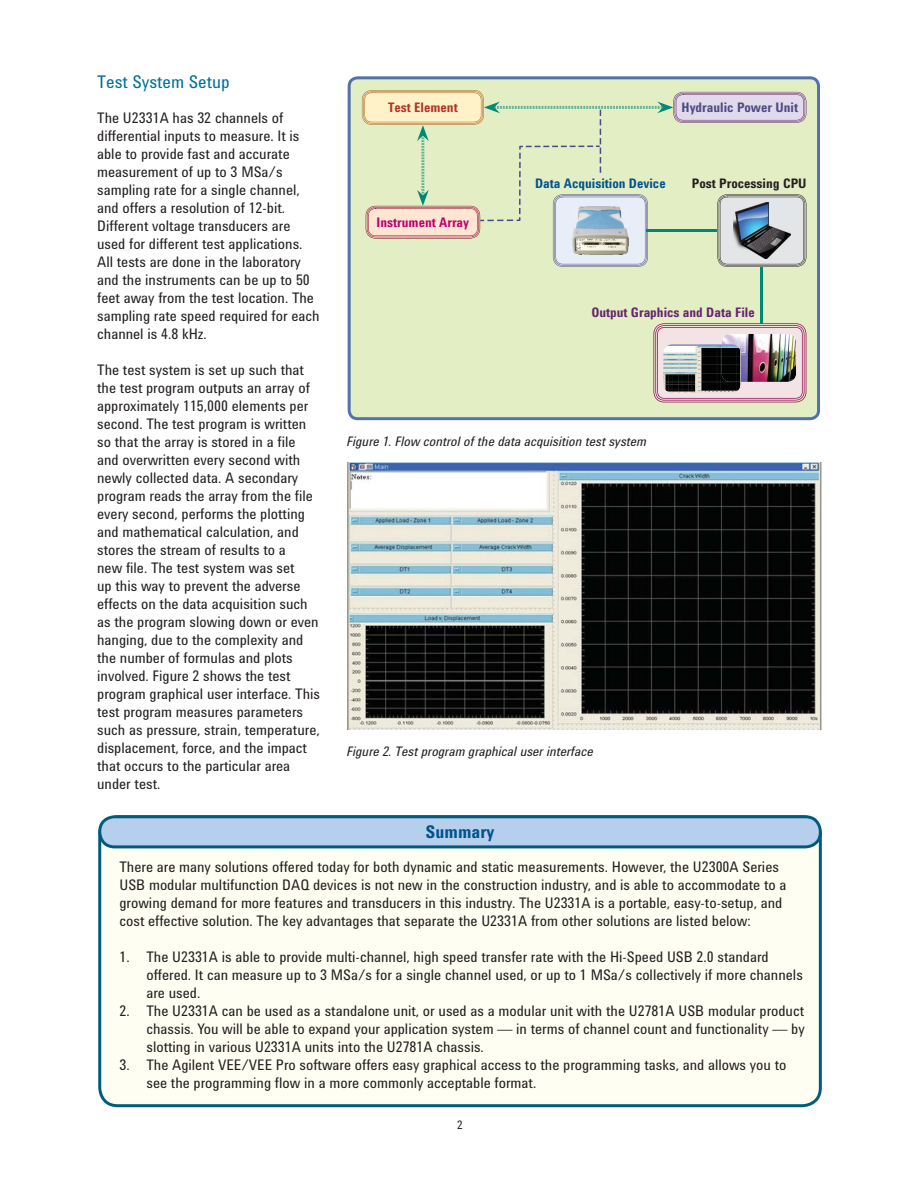
<style>
.page{position:relative;width:918px;height:1188px;background:#fff}
.page>*{position:absolute;margin:0;border:0;box-sizing:border-box;transform-origin:0 0}
.t1{font:18px "Agilent Condensed CFF";color:#00709d}
.t2{font:700 18px "Agilent Condensed CFF";color:#00538e}
.t3{font:15px/18px "Agilent Condensed CFF";color:#231f20}
.t4{font:italic 13.5px "Agilent Condensed CFF";color:#231f20}
.t5{font:700 13.5px "Agilent Condensed CFF";color:#67246d}
.t6{font:700 13.5px "Agilent Condensed CFF";color:#00538e}
.t7{font:700 13.5px "Agilent Condensed CFF";color:#4b4b84}
.t8{font:700 13.5px "Agilent Condensed CFF";color:#231f20}
.t9{font:700 13.5px "Agilent Condensed CFF";color:#be0071}
.t10{font:700 13.5px "Agilent Condensed CFF";color:#b23427}
.t11{font:12px "Agilent Condensed CFF";color:#231f20}
</style>
<div class="page">
<img style="left:348px;top:462px;width:474px;height:268px">
<div style="left:98px;top:848px;width:724px;height:259px;background:#fffef3"></div>
<svg style="left:98px;top:815px;width:724px;height:33px;background:#95bad8"></svg>
<svg style="left:348px;top:76px;width:472px;height:344px;background:#dae5c3"></svg>
<svg style="left:653px;top:323px;width:153px;height:79px;background:#e2c1cb"></svg>
<img style="left:722px;top:334px;width:74px;height:48px;border-radius:9px">
<img style="left:663px;top:344px;width:78px;height:49px;border-radius:9px">
<img style="left:722px;top:344px;width:19px;height:38px">
<hr style="left:760px;top:267px;width:3px;height:56px;background:#008873">
<svg style="left:362px;top:90px;width:444px;height:177px;background:#dae0c4"></svg>
<p class="t1" style="left:97px;top:75px;width:134px">Test System Setup</p>
<p class="t3" style="left:97px;top:111px;width:224px">The U2331A has 32 channels of differential inputs to measure. It is able to provide fast and accurate measurement of up to 3 MSa/s sampling rate for a single channel, and offers a resolution of 12-bit.<br>Different voltage transducers are used for different test applications.<br>All tests are done in the laboratory and the instruments can be up to 50 feet away from the test location. The sampling rate speed required for each channel is 4.8 kHz.</p>
<p class="t3" style="left:97px;top:363px;width:224px">The test system is set up such that the test program outputs an array of approximately 115,000 elements per second. The test program is written so that the array is stored in a file and overwritten every second with newly collected data. A secondary program reads the array from the file every second, performs the plotting and mathematical calculation, and stores the stream of results to a<br>new file. The test system was set<br>up this way to prevent the adverse effects on the data acquisition such as the program slowing down or even hanging, due to the complexity and the number of formulas and plots involved. Figure 2 shows the test program graphical user interface. This test program measures parameters such as pressure, strain, temperature, displacement, force, and the impact that occurs to the particular area under test.</p>
<p class="t10" style="left:388px;top:103px;width:71px">Test Element</p>
<p class="t7" style="left:682px;top:103px;width:118px">Hydraulic Power Unit</p>
<p class="t9" style="left:377px;top:217px;width:94px">Instrument Array</p>
<p class="t6" style="left:535px;top:179px;width:132px">Data Acquisition Device</p>
<p class="t8" style="left:692px;top:178px;width:116px">Post Processing CPU</p>
<p class="t5" style="left:591px;top:307px;width:165px">Output Graphics and Data File</p>
<p class="t4" style="left:347px;top:436px;width:301px">Figure 1. Flow control of the data acquisition test system</p>
<p class="t4" style="left:347px;top:746px;width:248px">Figure 2. Test program graphical user interface</p>
<p class="t2" style="left:426px;top:825px;width:70px">Summary</p>
<p class="t3" style="left:119px;top:859px;width:669px">There are many solutions offered today for both dynamic and static measurements. However, the U2300A Series USB modular multifunction DAQ devices is not new in the construction industry, and is able to accommodate to a growing demand for more features and transducers in this industry. The U2331A is a portable, easy-to-setup, and cost effective solution. The key advantages that separate the U2331A from other solutions are listed below:</p>
<p class="t3" style="left:146px;top:949px;width:658px;text-indent:-27px">1. The U2331A is able to provide multi-channel, high speed transfer rate with the Hi-Speed USB 2.0 standard offered. It can measure up to 3 MSa/s for a single channel used, or up to 1 MSa/s collectively if more channels are used.</p>
<p class="t3" style="left:146px;top:1003px;width:660px;text-align:justify;text-indent:-27px">2. The U2331A can be used as a standalone unit, or used as a modular unit with the U2781A USB modular product chassis. You will be able to expand your application system — in terms of channel count and functionality — by slotting in various U2331A units into the U2781A chassis.</p>
<p class="t3" style="left:146px;top:1057px;width:642px;text-indent:-27px">3. The Agilent VEE/VEE Pro software offers easy graphical access to the programming tasks, and allows you to see the programming flow in a more commonly acceptable format.</p>
<p class="t11" style="left:457px;top:1120px;width:7px">2</p>
</div>
